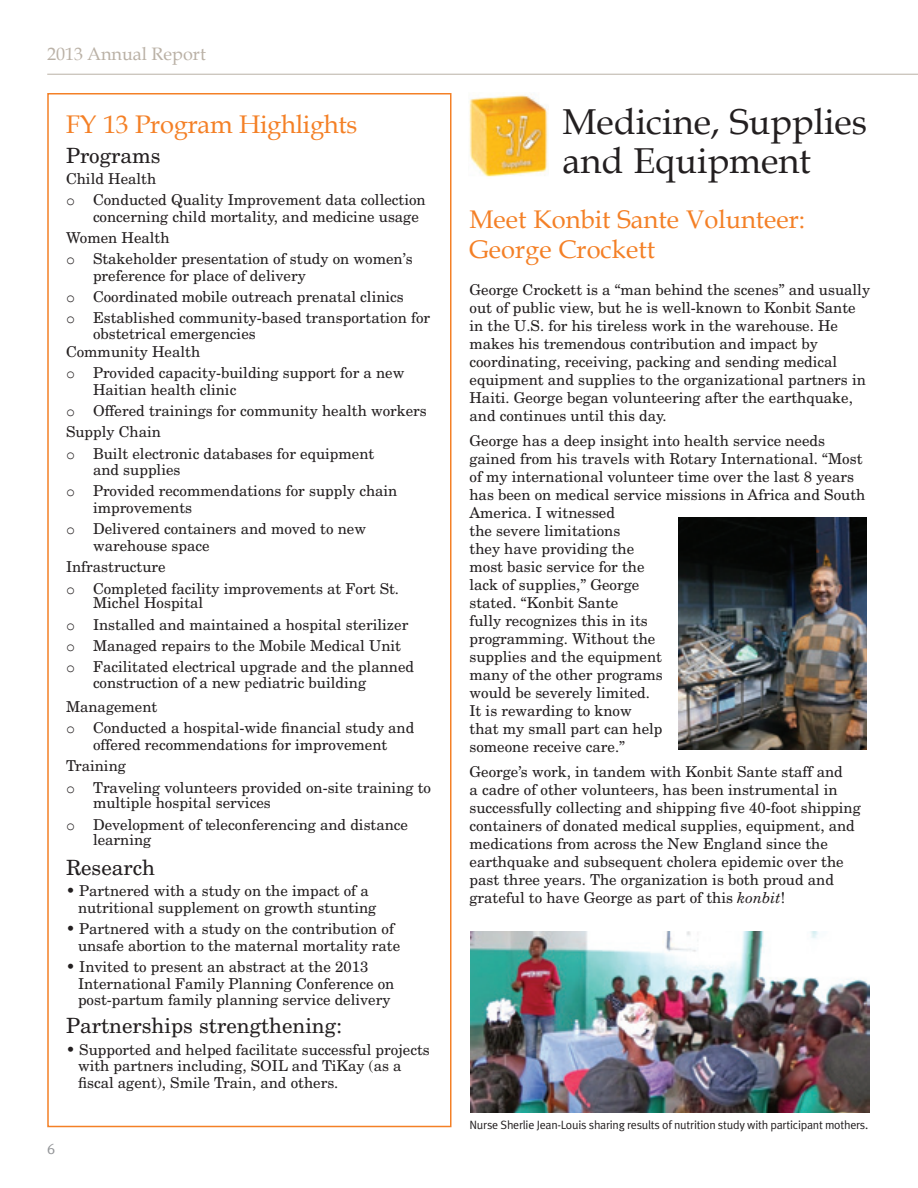
<style>
.page{position:relative;width:918px;height:1188px;background:#fff}
.page>*{position:absolute;margin:0;border:0;box-sizing:border-box;transform-origin:0 0}
.t1{font:36px/39px "Book Antiqua";color:#231f20}
.t2{font:25.5px/30.6px "Book Antiqua";color:#f48026}
.t3{font:21px "New Century Schlbk";color:#231f20}
.t4{font:18px "Book Antiqua";color:#bab1a6}
.t5{font:15px/18px "New Century Schlbk";color:#231f20}
.t6{font:15px "Meta Plus Normal";color:#939598}
.t7{font:12px "Meta Plus Normal";letter-spacing:-.02em;color:#231f20}
.s1{font-family:"Courier New"}
.s2{font-family:"Minion Pro"}
.s3{font-style:italic}
</style>
<div class="page">
<hr style="left:47px;top:74px;width:871px;height:1px;background:#bab1a6">
<img style="left:469px;top:95px;width:79px;height:82px">
<img style="left:678px;top:517px;width:189px;height:233px">
<img style="left:471px;top:932px;width:398px;height:180px">
<div style="left:47px;top:93px;width:405px;height:1034px;border:2px solid #f48026"></div>
<p class="t4" style="left:47px;top:43px;width:160px">2013 Annual Report</p>
<h2 class="t2" style="left:66px;top:109px;width:293px">FY 13 Program Highlights</h2>
<h3 class="t3" style="left:66px;top:142px;width:96px">Programs</h3>
<p class="t5" style="left:66px;top:168px;width:361px;line-height:21.3px">Child Health<br><span class="s1">o</span> Conducted Quality Improvement data collection</p>
<p class="t5" style="left:66px;top:205px;width:354px;line-height:21.3px;text-indent:27px">concerning child mortality, and medicine usage<br>Women Health<br><span class="s1">o</span> Stakeholder presentation of study on women’s</p>
<p class="t5" style="left:66px;top:264px;width:366px;line-height:21.3px;text-indent:27px">preference for place of delivery<br><span class="s1">o</span> Coordinated mobile outreach prenatal clinics<br><span class="s1">o</span> Established community-based transportation for</p>
<p class="t5" style="left:66px;top:324px;width:191px;text-indent:27px">obstetrical emergencies<br>Community Health</p>
<p class="t5" style="left:93px;top:364px;width:313px;line-height:16.5px;text-indent:-27px"><span class="s1">o</span> Provided capacity-building support for a new<br>Haitian health clinic</p>
<p class="t5" style="left:66px;top:400px;width:362px;line-height:21.3px"><span class="s1">o</span> Offered trainings for community health workers<br>Supply Chain<br><span class="s1">o</span> Built electronic databases for equipment</p>
<p class="t5" style="left:66px;top:459px;width:333px;line-height:21.3px;text-indent:27px">and supplies<br><span class="s1">o</span> Provided recommendations for supply chain</p>
<p class="t5" style="left:66px;top:497px;width:302px;line-height:21.3px;text-indent:27px">improvements<br><span class="s1">o</span> Delivered containers and moved to new</p>
<p class="t5" style="left:66px;top:534px;width:335px;line-height:21.3px;text-indent:27px">warehouse space<br>Infrastructure<br><span class="s1">o</span> Completed facility improvements at Fort St.</p>
<p class="t5" style="left:66px;top:592px;width:350px;line-height:21.3px;text-indent:27px">Michel Hospital<br><span class="s1">o</span> Installed and maintained a hospital sterilizer <span class="s1">o</span> Managed repairs to the Mobile Medical Unit<br><span class="s1">o</span> Facilitated electrical upgrade and the planned</p>
<p class="t5" style="left:66px;top:670px;width:302px;line-height:24px;text-indent:27px">construction of a new <span class="s2">pe</span>diatric building<br>Management</p>
<p class="t5" style="left:66px;top:719px;width:350px;line-height:16.5px;text-align:center"><span class="s1">o</span> Conducted a hospital-wide financial study and offered recommendations for improvement</p>
<p class="t5" style="left:66px;top:755px;width:367px;line-height:21.3px">Training<br><span class="s1">o</span> Traveling volunteers provided on-site training to</p>
<p class="t5" style="left:66px;top:792px;width:344px;line-height:21.3px;text-indent:27px">multiple hospital services<br><span class="s1">o</span> Development of <span class="s2">t</span>eleconferencing and distance</p>
<p class="t5" style="left:93px;top:830px;width:60px">learning</p>
<h3 class="t3" style="left:66px;top:854px;width:91px">Research</h3>
<p class="t5" style="left:78px;top:882px;width:300px;line-height:16.5px;text-indent:-12px">• Partnered with a study on the impact of a nutritional supplement on growth stunting</p>
<p class="t5" style="left:78px;top:920px;width:324px;line-height:16.5px;text-indent:-12px">• Partnered with a study on the contribution of unsafe abortion to the maternal mortality rate</p>
<p class="t5" style="left:78px;top:958px;width:318px;line-height:16.5px;text-indent:-12px">• Invited to present an abstract at the 2013<br>International Family Planning Conference on post-partum family planning service delivery</p>
<h3 class="t3" style="left:66px;top:1013px;width:277px">Partnerships strengthening:</h3>
<p class="t5" style="left:78px;top:1041px;width:353px;line-height:16.5px;text-indent:-12px">• Supported and helped facilitate successful projects with partners including, SOIL and TiKay (as a fiscal agent), Smile Train, and others.</p>
<p class="t6" style="left:47px;top:1140px;width:10px">6</p>
<h1 class="t1" style="left:562px;top:102px;width:306px">Medicine, Supplies and Equipment</h1>
<h2 class="t2" style="left:470px;top:204px;width:337px">Meet Konbit Sante Volunteer:<br>George Crockett</h2>
<p class="t5" style="left:470px;top:281px;width:402px">George Crockett is a “man behind the scenes” and usually out of public view, but he is well-known to Konbit Sante in the U.S. for his tireless work in the warehouse. He makes his tremendous contribution and impact by coordinating, receiving, packing and sending medical equipment and supplies to the organizational partners in Haiti. George began volunteering after the earthquake, and continues until this day.</p>
<p class="t5" style="left:470px;top:431px;width:397px">George has a deep insight into health service needs gained from his travels with Rotary International. “Most of my international volunteer time over the last 8 years has been on medical service missions in Africa and South<br>America. I witnessed<br>the severe limitations<br>they have providing the<br>most basic service for the<br>lack of supplies,” George<br>stated. “Konbit Sante<br>fully recognizes this in its<br>programming. Without the<br>supplies and the equipment<br>many of the other programs<br>would be severely limited.<br>It is rewarding to know<br>that my small part can help<br>someone receive care.”</p>
<p class="t5" style="left:470px;top:762px;width:393px">George’s work, in tandem with Konbit Sante staff and<br>a cadre of other volunteers, has been instrumental in successfully collecting and shipping five 40-foot shipping containers of donated medical supplies, equipment, and medications from across the New England since the earthquake and subsequent cholera epidemic over the past three years. The organization is both proud and grateful to have George as part of this <span class="s3">konbit</span>!</p>
<p class="t7" style="left:470px;top:1118px;width:400px">Nurse Sherlie Jean-Louis sharing results of nutrition study with participant mothers.</p>
</div>
